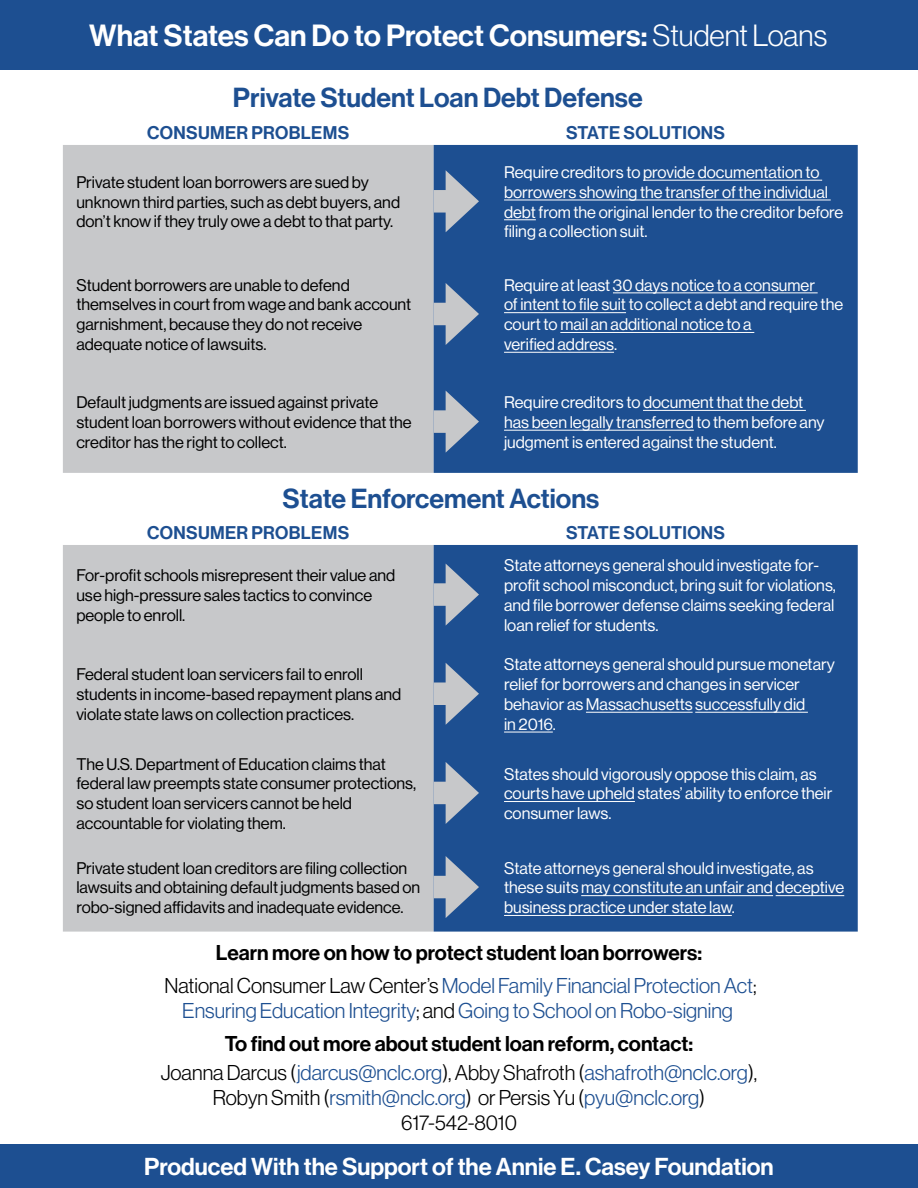
<style>
.page{position:relative;width:918px;height:1188px;background:#fff}
.page>*{position:absolute;margin:0;border:0;box-sizing:border-box;transform-origin:0 0}
.t1{font:30px "N Haas Grotesk DS Pro 65 Md";color:#fff}
.t2{font:27px "N Haas Grotesk DS Pro 65 Md";color:#1d4f91}
.t3{font:24px "N Haas Grotesk DS Pro 65 Md";color:#fff}
.t4{font:21px/25.2px "N Haas Grotesk DS Pro 45 Lt";color:#000;text-align:center}
.t5{font:21px/25.2px "N Haas Grotesk DS Pro 45 Lt";color:#1d4f91;text-align:center}
.t6{font:21px "N Haas Grotesk DS Pro 65 Md";color:#000}
.t7{font:18px "N Haas Grotesk DS Pro 65 Md";letter-spacing:.015em;color:#1d4f91}
.t8{font:16.5px/19.8px "N Haas Grotesk DS Pro 55 Rg";color:#fff}
.t9{font:16.5px/19.8px "N Haas Grotesk DS Pro 55 Rg";color:#000}
.s1{font-family:"N Haas Grotesk DS Pro 45 Lt"}
.s2{color:#000}
.s3{color:#1d4f91}
</style>
<div class="page">
<div style="left:0;top:1144px;width:918px;height:44px;background:#1d4f91"></div>
<div style="left:0;top:0;width:918px;height:69px;background:#1d4f91"></div>
<div style="left:63px;top:145px;width:371px;height:328px;background:#c7c8ca"></div>
<div style="left:434px;top:145px;width:424px;height:328px;background:#1d4f91"></div>
<div style="left:434px;top:190px;width:24px;height:23px;background:#c7c8ca"></div>
<svg style="left:446px;top:170px;width:33px;height:62px;background:#718aad"></svg>
<hr style="left:643px;top:180px;width:179px;height:1px;background:#fff">
<hr style="left:504px;top:200px;width:327px;height:1px;background:#fff">
<hr style="left:504px;top:220px;width:32px;height:1px;background:#fff">
<div style="left:434px;top:303px;width:24px;height:22px;background:#c7c8ca"></div>
<svg style="left:446px;top:283px;width:33px;height:62px;background:#718aad"></svg>
<hr style="left:613px;top:293px;width:205px;height:1px;background:#fff">
<hr style="left:504px;top:312px;width:122px;height:1px;background:#fff">
<hr style="left:560px;top:332px;width:194px;height:1px;background:#fff">
<hr style="left:504px;top:352px;width:110px;height:1px;background:#fff">
<div style="left:434px;top:410px;width:24px;height:23px;background:#c7c8ca"></div>
<svg style="left:446px;top:391px;width:33px;height:62px;background:#718aad"></svg>
<hr style="left:643px;top:410px;width:163px;height:1px;background:#fff">
<hr style="left:504px;top:430px;width:190px;height:1px;background:#fff">
<div style="left:63px;top:545px;width:371px;height:387px;background:#c7c8ca"></div>
<div style="left:434px;top:545px;width:424px;height:387px;background:#1d4f91"></div>
<div style="left:434px;top:583px;width:24px;height:23px;background:#c7c8ca"></div>
<svg style="left:446px;top:564px;width:33px;height:62px;background:#718aad"></svg>
<div style="left:434px;top:683px;width:24px;height:22px;background:#c7c8ca"></div>
<svg style="left:446px;top:663px;width:33px;height:62px;background:#718aad"></svg>
<hr style="left:586px;top:712px;width:107px;height:1px;background:#fff">
<hr style="left:695px;top:712px;width:113px;height:1px;background:#fff">
<hr style="left:504px;top:732px;width:49px;height:1px;background:#fff">
<div style="left:434px;top:782px;width:24px;height:22px;background:#c7c8ca"></div>
<svg style="left:446px;top:762px;width:33px;height:62px;background:#718aad"></svg>
<hr style="left:504px;top:801px;width:131px;height:1px;background:#fff">
<div style="left:434px;top:876px;width:24px;height:22px;background:#c7c8ca"></div>
<svg style="left:446px;top:856px;width:33px;height:62px;background:#718aad"></svg>
<hr style="left:581px;top:895px;width:192px;height:1px;background:#fff">
<hr style="left:776px;top:895px;width:68px;height:1px;background:#fff">
<hr style="left:504px;top:915px;width:228px;height:1px;background:#fff">
<h1 class="t1" style="left:89px;top:18px;width:739px">What States Can Do to Protect Consumers: <span class="s1">Student Loans</span></h1>
<h2 class="t2" style="left:233px;top:82px;width:411px">Private Student Loan Debt Defense</h2>
<p class="t7" style="left:147px;top:122px;width:201px">CONSUMER PROBLEMs</p>
<p class="t7" style="left:566px;top:122px;width:157px">STATE SOLUTIONs</p>
<p class="t9" style="left:76px;top:172px;width:325px">Private student loan borrowers are sued by unknown third parties, such as debt buyers, and don’t know if they truly owe a debt to that party.</p>
<p class="t8" style="left:504px;top:162px;width:341px">Require creditors to provide documentation to borrowers showing the transfer of the individual debt from the original lender to the creditor before filing a collection suit.</p>
<p class="t9" style="left:76px;top:275px;width:336px">Student borrowers are unable to defend themselves in court from wage and bank account garnishment, because they do not receive adequate notice of lawsuits.</p>
<p class="t8" style="left:504px;top:275px;width:341px">Require at least 30 days notice to a consumer<br>of intent to file suit to collect a debt and require the court to mail an additional notice to a<br>verified address.</p>
<p class="t9" style="left:76px;top:393px;width:337px">Default judgments are issued against private student loan borrowers without evidence that the creditor has the right to collect.</p>
<p class="t8" style="left:504px;top:393px;width:322px">Require creditors to document that the debt has been legally transferred to them before any judgment is entered against the student.</p>
<h2 class="t2" style="left:283px;top:483px;width:318px">State Enforcement Actions</h2>
<p class="t7" style="left:147px;top:522px;width:201px">CONSUMER PROBLEMs</p>
<p class="t7" style="left:566px;top:522px;width:157px">STATE SOLUTIONs</p>
<p class="t9" style="left:76px;top:566px;width:320px">For-profit schools misrepresent their value and use high-pressure sales tactics to convince people to enroll.</p>
<p class="t8" style="left:504px;top:556px;width:333px">State attorneys general should investigate for&shy;profit school misconduct, bring suit for violations, and file borrower defense claims seeking federal loan relief for students.</p>
<p class="t9" style="left:76px;top:665px;width:326px">Federal student loan servicers fail to enroll students in income-based repayment plans and violate state laws on collection practices.</p>
<p class="t8" style="left:504px;top:655px;width:332px">State attorneys general should pursue monetary relief for borrowers and changes in servicer behavior as Massachusetts successfully did<br>in 2016.</p>
<p class="t9" style="left:76px;top:754px;width:341px">The U.S. Department of Education claims that federal law preempts state consumer protections, so student loan servicers cannot be held accountable for violating them.</p>
<p class="t8" style="left:504px;top:764px;width:330px">States should vigorously oppose this claim, as courts have upheld states’ ability to enforce their consumer laws.</p>
<p class="t9" style="left:76px;top:858px;width:345px">Private student loan creditors are filing collection lawsuits and obtaining default judgments based on robo-signed affidavits and inadequate evidence.</p>
<p class="t8" style="left:504px;top:858px;width:342px">State attorneys general should investigate, as these suits may constitute an unfair and deceptive business practice under state law.</p>
<p class="t6" style="left:216px;top:941px;width:488px">Learn more on how to protect student loan borrowers:</p>
<p class="t5" style="left:164px;top:973px;width:594px"><span class="s2">National Consumer Law Center’s</span> Model Family Financial Protection Act<span class="s2">;<br></span>Ensuring Education Integrity<span class="s2">; and</span> Going to School on Robo-signing</p>
<p class="t6" style="left:225px;top:1032px;width:470px">To find out more about student loan reform, contact:</p>
<p class="t4" style="left:161px;top:1060px;width:598px">Joanna Darcus (<span class="s3">jdarcus@nclc.org</span>), Abby Shafroth (<span class="s3">ashafroth@nclc.org</span>),<br>Robyn Smith (<span class="s3">rsmith@nclc.org</span>) or Persis Yu (<span class="s3">pyu@nclc.org</span>)<br>617-542-8010</p>
<h3 class="t3" style="left:144px;top:1153px;width:631px">Produced With the Support of the Annie E. Casey Foundation</h3>
</div>
